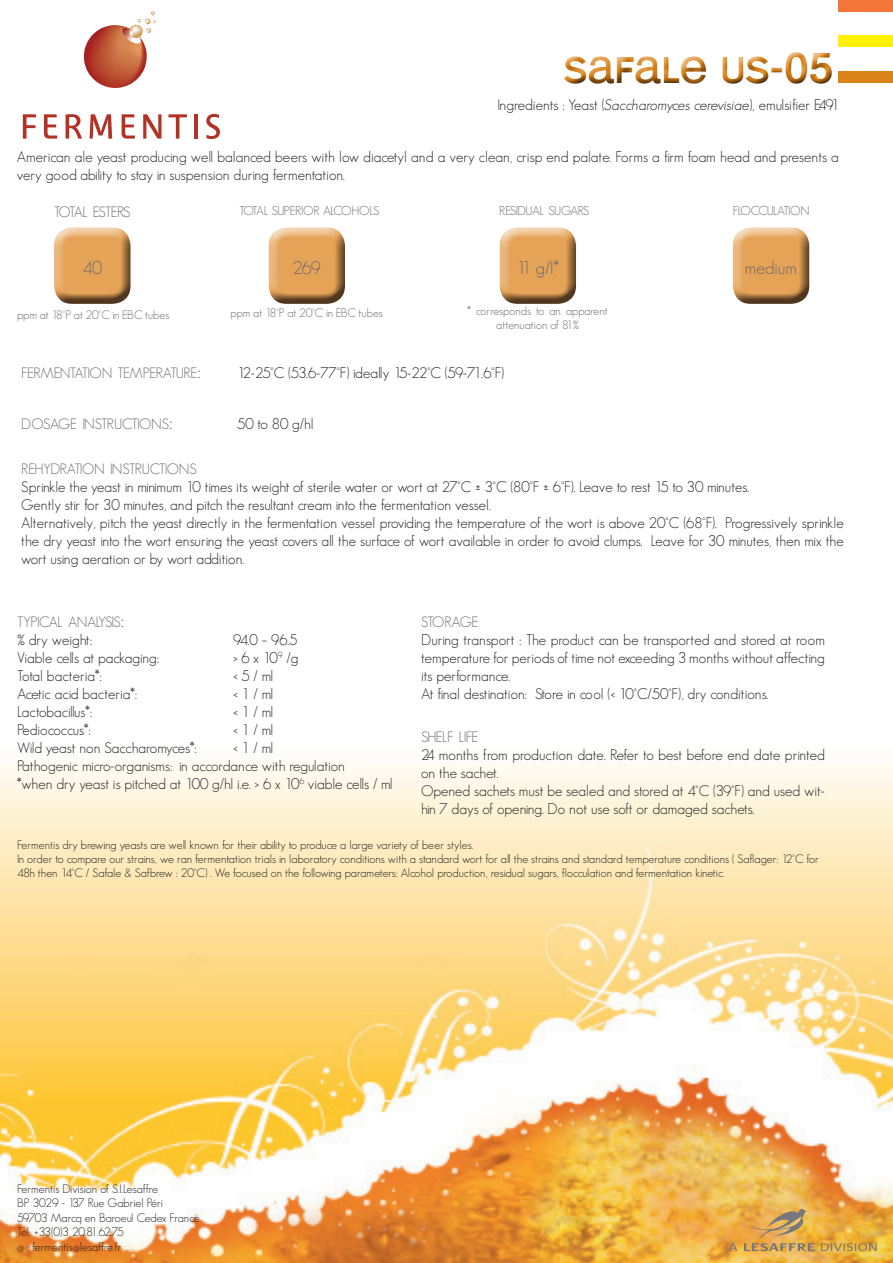
<style>
.page{position:relative;width:893px;height:1263px;background:#fff}
.page>*{position:absolute;margin:0;border:0;box-sizing:border-box;transform-origin:0 0}
.t1{font:45px "Mono Alphabet";color:#d98218}
.t2{font:300 18px "Geosans";color:#69696c}
.t3{font:300 15px/18px "Geosans";color:#231f20}
.t4{font:300 15px "Geosans";letter-spacing:-.045em;color:#231f20}
.t5{font:300 14.7px "Geosans";letter-spacing:-.05em;color:#69696c}
.t6{font:300 14.7px "Geosans";letter-spacing:-.025em;color:#69696c}
.t7{font:300 12.6px "Geosans";letter-spacing:-.05em;color:#69696c}
.t8{font:300 12px/14.4px "Geosans";color:#231f20}
.t9{font:300 12px/14.4px "Geosans";color:#69696c;text-align:center}
.t10{font:300 12px "Geosans";letter-spacing:-.025em;color:#231f20}
.t11{font:300 12px "Geosans";letter-spacing:-.095em;color:#231f20}
.s1{font-style:italic}
.s2{font-size:21px}
.s3{font-style:inherit}
</style>
<div class="page">
<img style="left:0;top:11px;width:893px;height:1252px">
<div style="left:838px;top:0;width:55px;height:11px;background:#f37537"></div>
<div style="left:839px;top:36px;width:54px;height:11px;background:#fff101"></div>
<div style="left:839px;top:71px;width:54px;height:12px;background:#d98218"></div>
<svg style="left:23px;top:114px;width:13px;height:25px"></svg>
<svg style="left:44px;top:114px;width:13px;height:25px"></svg>
<svg style="left:66px;top:114px;width:16px;height:25px"></svg>
<svg style="left:90px;top:114px;width:22px;height:25px"></svg>
<svg style="left:122px;top:114px;width:13px;height:25px"></svg>
<svg style="left:143px;top:114px;width:19px;height:25px"></svg>
<svg style="left:168px;top:114px;width:19px;height:25px"></svg>
<hr style="left:194px;top:114px;width:4px;height:25px;background:#b23326">
<svg style="left:206px;top:114px;width:14px;height:25px"></svg>
<svg style="left:83px;top:11px;width:73px;height:77px"></svg>
<svg style="left:728px;top:1243px;width:9px;height:8px"></svg>
<svg style="left:744px;top:1209px;width:71px;height:42px;background:#d2a357"></svg>
<svg style="left:821px;top:1243px;width:56px;height:8px"></svg>
<div style="left:54px;top:227px;width:79px;height:66px;background:#fff;opacity:.75"></div>
<div style="left:54px;top:231px;width:79px;height:75px;background:#231f20;opacity:.75"></div>
<div style="left:268px;top:227px;width:80px;height:66px;background:#fff;opacity:.75"></div>
<div style="left:268px;top:231px;width:80px;height:75px;background:#231f20;opacity:.75"></div>
<div style="left:499px;top:227px;width:81px;height:66px;background:#fff;opacity:.75"></div>
<div style="left:499px;top:230px;width:81px;height:76px;background:#231f20;opacity:.75"></div>
<div style="left:554px;top:42px;width:285px;height:45px;background:#fff"></div>
<div style="left:556px;top:45px;width:287px;height:49px;background:#231f20;opacity:.75"></div>
<div style="left:733px;top:227px;width:82px;height:66px;background:#fff;opacity:.75"></div>
<div style="left:733px;top:229px;width:86px;height:77px;background:#231f20;opacity:.75"></div>
<h1 class="t1" style="left:564px;top:41px;width:271px">SAFALE US-05</h1>
<p class="t3" style="left:497px;top:96px;width:343px">Ingredients : Yeast (<span class="s1">Saccharomyces cerevisiae</span>), emulsifier E491</p>
<p class="t3" style="left:17px;top:147px;width:824px">American ale yeast producing well balanced beers with low diacetyl and a very clean, crisp end palate. Forms a firm foam head and presents a very good ability to stay in suspension during fermentation.</p>
<p class="t5" style="left:54px;top:204px;width:78px">TOTAL ESTERS</p>
<p class="t7" style="left:239px;top:203px;width:142px">TOTAL SUPERIOR ALCOHOLS</p>
<p class="t7" style="left:499px;top:203px;width:92px">RESIDUAL SUGARS</p>
<p class="t7" style="left:733px;top:203px;width:78px">FLOCCULATION</p>
<p class="t2" style="left:293px;top:257px;width:29px">269</p>
<p class="t2" style="left:517px;top:257px;width:44px">11 g/l*</p>
<p class="t9" style="left:468px;top:303px;width:142px">* corresponds to an apparent attenuation of 81%</p>
<p class="t2" style="left:82px;top:257px;width:21px">40</p>
<p class="t9" style="left:17px;top:308px;width:154px">ppm at 18°P at 20°C in EBC tubes</p>
<p class="t9" style="left:231px;top:305px;width:154px">ppm at 18°P at 20°C in EBC tubes</p>
<p class="t2" style="left:745px;top:257px;width:54px">medium</p>
<p class="t5" style="left:21px;top:365px;width:181px">FERMENTATION TEMPERATURE<span class="s2">:</span></p>
<p class="t4" style="left:237px;top:365px;width:268px">12-25°C (53.6-77°F) ideally 15-22°C (59-71.6°F)</p>
<p class="t6" style="left:21px;top:415px;width:153px">DOSAGE INSTRUCTIONS<span class="s2">:</span></p>
<p class="t3" style="left:237px;top:414px;width:78px">50 to 80 g/hl</p>
<p class="t5" style="left:21px;top:460px;width:177px">REHYDRATION INSTRUCTIONS</p>
<p class="t3" style="left:21px;top:477px;width:729px">Sprinkle the yeast in minimum 10 times its weight of sterile water or wort at 27°<span class="s3">C</span> ± 3°C (80°F ± 6°F). Leave to rest 15 to 30 minutes.</p>
<p class="t3" style="left:21px;top:495px;width:471px">Gently stir for 30 minutes, and pitch the resultant cream into the fermentation vessel.</p>
<p class="t3" style="left:21px;top:513px;width:824px;text-align:justify">Alternatively, pitch the yeast directly in the fermentation vessel providing the temperature of the wort is above 20°C (68°F). Progressively sprinkle the dry yeast into the wort ensuring the yeast covers all the surface of wort available in order to avoid clumps. Leave for 30 minutes, then mix the wort using aeration or by wort addition.</p>
<p class="t5" style="left:17px;top:613px;width:109px">TYPICAL ANALYSIS<span class="s2">:</span></p>
<p class="t3" style="left:17px;top:630px;width:77px">% dry weight:</p>
<p class="t3" style="left:233px;top:630px;width:66px">94.0 – 96.5</p>
<p class="t3" style="left:17px;top:648px;width:144px">Viable cells at packaging:</p>
<p class="t3" style="left:233px;top:648px;width:67px">&gt; 6 x 10<sup>9</sup> /g</p>
<p class="t3" style="left:17px;top:666px;width:86px">Total bacteria*:</p>
<p class="t3" style="left:233px;top:666px;width:42px">&lt; 5 / ml</p>
<p class="t3" style="left:17px;top:684px;width:122px">Acetic acid bacteria*:</p>
<p class="t3" style="left:233px;top:684px;width:42px">&lt; 1 / ml</p>
<p class="t3" style="left:17px;top:702px;width:77px">Lactobacillus*:</p>
<p class="t3" style="left:233px;top:702px;width:42px">&lt; 1 / ml</p>
<p class="t3" style="left:17px;top:720px;width:75px">Pediococcus*:</p>
<p class="t3" style="left:233px;top:720px;width:42px">&lt; 1 / ml</p>
<p class="t3" style="left:17px;top:738px;width:181px">Wild yeast non Saccharomyces*:</p>
<p class="t3" style="left:233px;top:738px;width:42px">&lt; 1 / ml</p>
<p class="t3" style="left:17px;top:756px;width:330px">Pathogenic micro-organisms: in accordance with regulation</p>
<p class="t3" style="left:17px;top:774px;width:377px">*when dry yeast is pitched at 100 g/hl i.e. &gt; 6 x 10<sup>6</sup> viable cells / ml</p>
<p class="t5" style="left:421px;top:613px;width:59px">STORAGE</p>
<p class="t3" style="left:421px;top:630px;width:405px;text-align:justify">During transport : The product can be transported and stored at room temperature for periods of time not exceeding 3 months without affecting its performance.</p>
<p class="t3" style="left:421px;top:684px;width:349px">At final destination: Store in cool (&lt; 10°C/50°F), dry conditions.</p>
<p class="t5" style="left:421px;top:729px;width:59px">SHELF LIFE</p>
<p class="t3" style="left:421px;top:746px;width:405px">24 months from production date. Refer to best before end date printed on the sachet.</p>
<p class="t3" style="left:421px;top:782px;width:405px">Opened sachets must be sealed and stored at 4°C (39°F) and used wit&shy;hin 7 days of opening. Do not use soft or damaged sachets.</p>
<p class="t8" style="left:17px;top:837px;width:458px">Fermentis dry brewing yeasts are well known for their ability to produce a large variety of beer styles.</p>
<p class="t8" style="left:17px;top:852px;width:803px">In order to compare our strains, we ran fermentation trials in laboratory conditions with a standard wort for all the strains and standard temperature conditions ( Saflager: 12°C for<br>48h then 14°C / Safale &amp; Safbrew : 20°C) . We focused on the following parameters: Alcohol production, residual sugars, flocculation and fermentation kinetic.</p>
<p class="t8" style="left:17px;top:1182px;width:142px">Fermentis Division of S.I.Lesaffre</p>
<p class="t8" style="left:17px;top:1196px;width:147px">BP 3029 - 137 Rue Gabriel Péri</p>
<p class="t10" style="left:17px;top:1211px;width:184px">59703 Marcq en Baroeul Cedex France</p>
<p class="t11" style="left:17px;top:1225px;width:108px">Tel: +33(0)3 20.81.62.75</p>
<p class="t8" style="left:17px;top:1239px;width:106px">@ : fermentis@lesaffre.fr</p>
</div>
